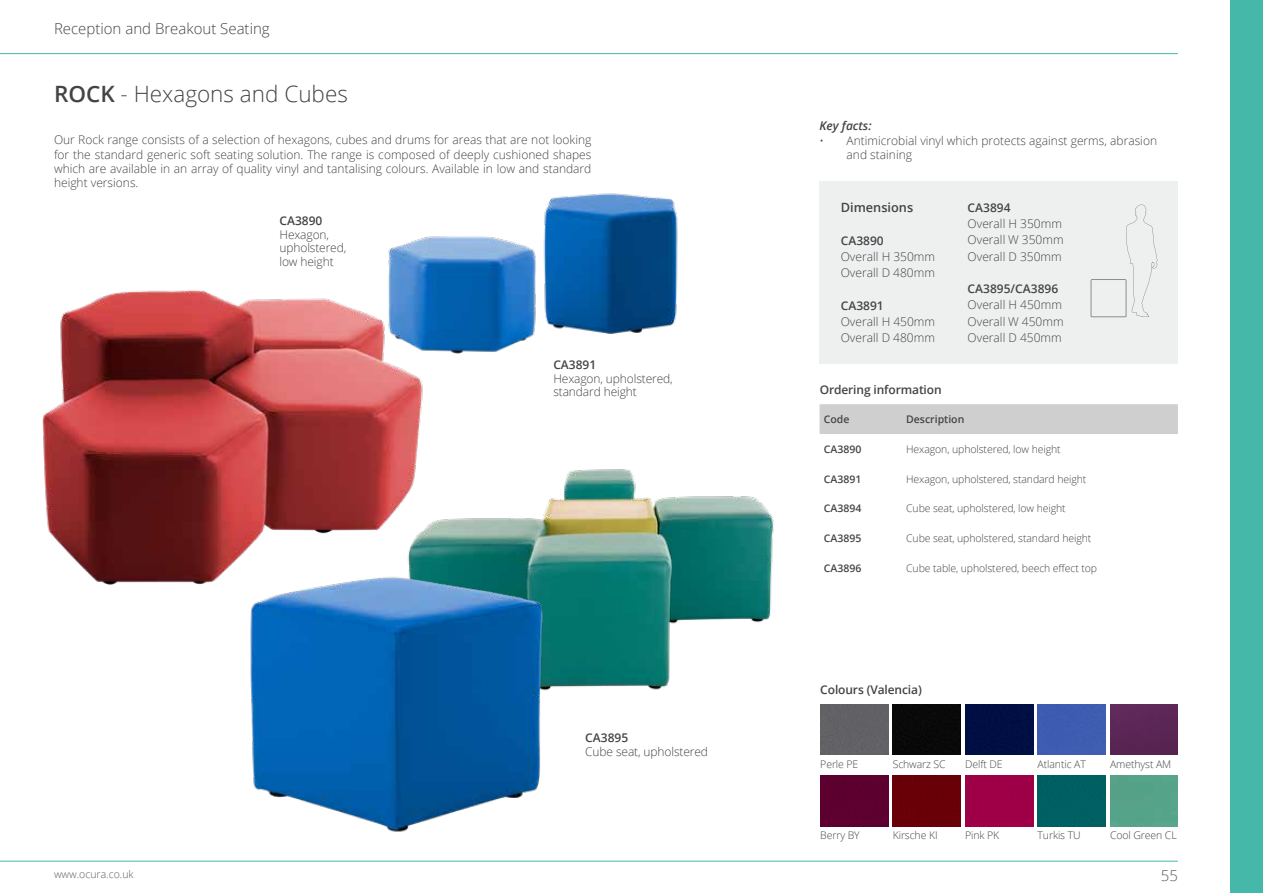
<style>
.page{position:relative;width:1263px;height:893px;background:#fff}
.page>*{position:absolute;margin:0;border:0;box-sizing:border-box;transform-origin:0 0}
.t1{font:300 22.5px "Open Sans";color:#434447}
.t2{font:300 15px "Open Sans";color:#434447}
.t3{font:300 15px "Open Sans";color:#5c5c5c}
.t4{font:600 12.75px "Open Sans";color:#434447}
.t5{font:300 12px/16.2px "Open Sans";color:#434447}
.t6{font:600 12px "Open Sans";color:#434447}
.t7{font:italic 600 12px "Open Sans";color:#434447}
.t8{font:300 10.5px "Open Sans";letter-spacing:-.01em;color:#434447}
.t9{font:600 10.5px "Open Sans";color:#434447}
.t10{font:300 10.5px "Open Sans";color:#5c5c5c}
.s1{font-weight:600}
</style>
<div class="page">
<div style="left:1230px;top:0;width:33px;height:893px;background:#45b8a9"></div>
<hr style="left:0;top:53px;width:1178px;height:1px;background:#45b8a9">
<hr style="left:0;top:861px;width:1178px;height:1px;background:#45b8a9">
<div style="left:819px;top:181px;width:359px;height:182px;background:#eeefef"></div>
<div style="left:819px;top:404px;width:359px;height:30px;background:#cfcfcf"></div>
<svg style="left:1091px;top:205px;width:66px;height:112px"></svg>
<img style="left:543px;top:193px;width:135px;height:141px">
<img style="left:388px;top:236px;width:148px;height:118px">
<img style="left:42px;top:281px;width:401px;height:304px">
<img style="left:398px;top:427px;width:376px;height:263px">
<img style="left:223px;top:567px;width:368px;height:295px">
<div style="left:820px;top:704px;width:68px;height:51px;background:#626165"></div>
<div style="left:1037px;top:776px;width:68px;height:50px;background:#005f62"></div>
<div style="left:893px;top:704px;width:68px;height:51px;background:#090909"></div>
<div style="left:1110px;top:704px;width:68px;height:51px;background:#5a2655"></div>
<div style="left:965px;top:704px;width:68px;height:51px;background:#000f43"></div>
<div style="left:893px;top:776px;width:68px;height:50px;background:#680007"></div>
<div style="left:1110px;top:776px;width:68px;height:50px;background:#55a389"></div>
<div style="left:820px;top:776px;width:68px;height:50px;background:#5d002f"></div>
<div style="left:1037px;top:704px;width:68px;height:51px;background:#3e5cb1"></div>
<div style="left:965px;top:776px;width:68px;height:50px;background:#9e0047"></div>
<p class="t2" style="left:54px;top:18px;width:217px">Reception and Breakout Seating</p>
<h1 class="t1" style="left:54px;top:79px;width:295px"><span class="s1">ROCK</span> - Hexagons and Cubes</h1>
<p class="t5" style="left:54px;top:132px;width:539px;line-height:14.4px;text-align:justify">Our Rock range consists of a selection of hexagons, cubes and drums for areas that are not looking for the standard generic soft seating solution. The range is composed of deeply cushioned shapes which are available in an array of quality vinyl and tantalising colours. Available in low and standard height versions.</p>
<p class="t6" style="left:279px;top:213px;width:44px">CA3890</p>
<p class="t5" style="left:279px;top:227px;width:68px;line-height:13.5px">Hexagon, upholstered, low height</p>
<p class="t6" style="left:553px;top:357px;width:44px">CA3891</p>
<p class="t5" style="left:553px;top:371px;width:121px;line-height:13.5px">Hexagon, upholstered, standard height</p>
<p class="t6" style="left:585px;top:730px;width:44px">CA3895</p>
<p class="t5" style="left:585px;top:743px;width:124px">Cube seat, upholstered</p>
<p class="t7" style="left:819px;top:118px;width:54px">Key facts:</p>
<p class="t5" style="left:846px;top:133px;width:312px;line-height:14.4px;text-indent:-27px">• Antimicrobial vinyl which protects against germs, abrasion and staining</p>
<p class="t4" style="left:841px;top:199px;width:74px">Dimensions</p>
<p class="t6" style="left:841px;top:232px;width:44px">CA3890</p>
<p class="t5" style="left:841px;top:248px;width:96px">Overall H 350mm<br>Overall D 480mm</p>
<p class="t6" style="left:841px;top:297px;width:44px">CA3891</p>
<p class="t5" style="left:841px;top:313px;width:96px">Overall H 450mm<br>Overall D 480mm</p>
<p class="t6" style="left:820px;top:381px;width:123px">Ordering information</p>
<p class="t6" style="left:968px;top:199px;width:44px">CA3894</p>
<p class="t5" style="left:968px;top:215px;width:97px">Overall H 350mm<br>Overall W 350mm<br>Overall D 350mm</p>
<p class="t6" style="left:968px;top:280px;width:92px">CA3895/CA3896</p>
<p class="t5" style="left:968px;top:296px;width:97px">Overall H 450mm<br>Overall W 450mm<br>Overall D 450mm</p>
<p class="t9" style="left:824px;top:412px;width:27px">Code</p>
<p class="t9" style="left:906px;top:412px;width:60px">Description</p>
<p class="t9" style="left:824px;top:442px;width:39px">CA3890</p>
<p class="t8" style="left:906px;top:442px;width:156px">Hexagon, upholstered, low height</p>
<p class="t9" style="left:824px;top:472px;width:39px">CA3891</p>
<p class="t8" style="left:906px;top:472px;width:182px">Hexagon, upholstered, standard height</p>
<p class="t9" style="left:824px;top:501px;width:39px">CA3894</p>
<p class="t8" style="left:906px;top:501px;width:161px">Cube seat, upholstered, low height</p>
<p class="t9" style="left:824px;top:531px;width:39px">CA3895</p>
<p class="t8" style="left:906px;top:531px;width:187px">Cube seat, upholstered, standard height</p>
<p class="t9" style="left:824px;top:561px;width:39px">CA3896</p>
<p class="t8" style="left:906px;top:561px;width:192px">Cube table, upholstered, beech effect top</p>
<p class="t6" style="left:820px;top:681px;width:103px">Colours (Valencia)</p>
<p class="t8" style="left:820px;top:757px;width:40px">Perle PE</p>
<p class="t8" style="left:965px;top:757px;width:39px">Delft DE</p>
<p class="t8" style="left:893px;top:757px;width:55px">Schwarz SC</p>
<p class="t8" style="left:1110px;top:757px;width:63px">Amethyst AM</p>
<p class="t8" style="left:1037px;top:757px;width:50px">Atlantic AT</p>
<p class="t8" style="left:820px;top:828px;width:41px">Berry BY</p>
<p class="t8" style="left:1110px;top:828px;width:68px">Cool Green CL</p>
<p class="t8" style="left:893px;top:828px;width:46px">Kirsche KI</p>
<p class="t8" style="left:965px;top:828px;width:36px">Pink PK</p>
<p class="t8" style="left:1037px;top:828px;width:45px">Turkis TU</p>
<p class="t10" style="left:54px;top:867px;width:81px">www.ocura.co.uk</p>
<p class="t3" style="left:1161px;top:865px;width:19px">55</p>
</div>
